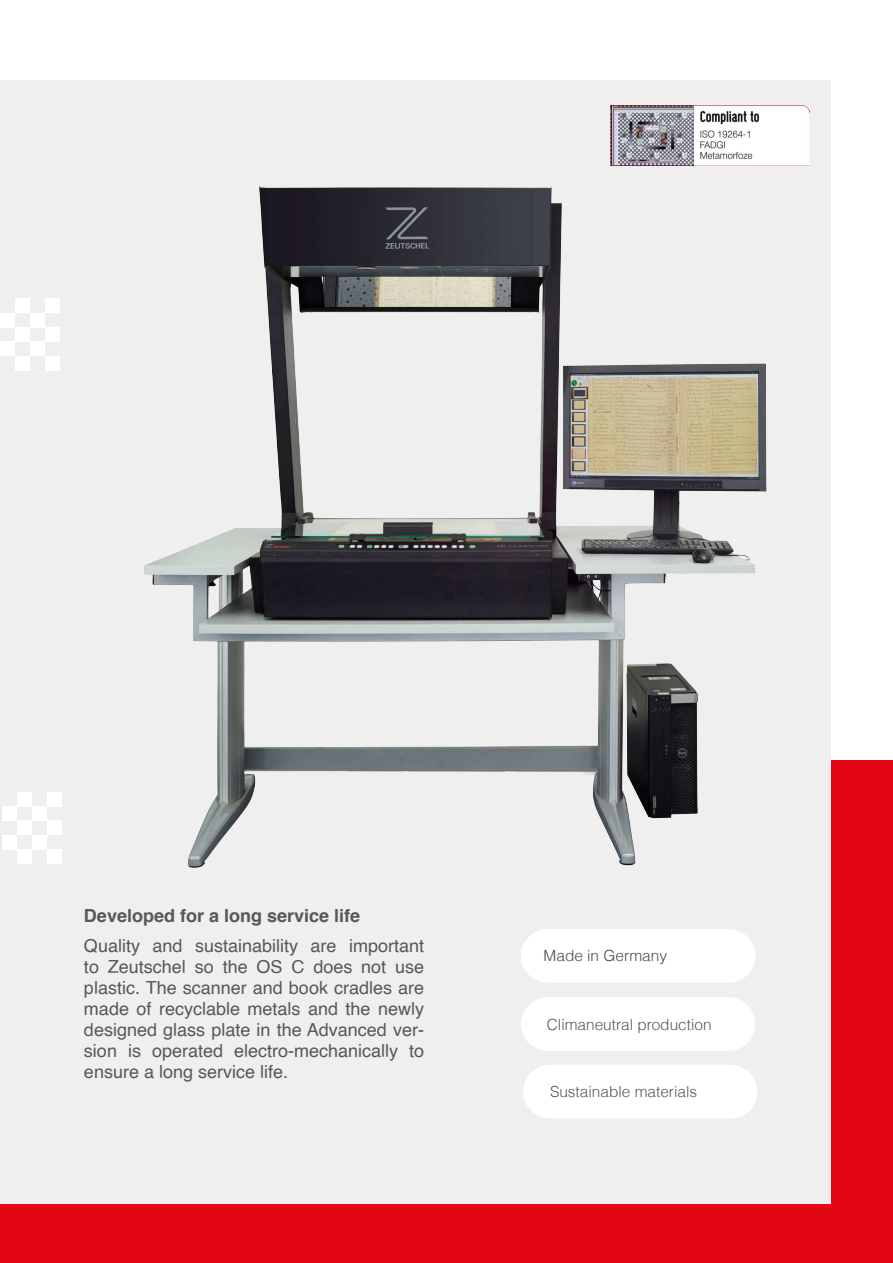
<style>
.page{position:relative;width:893px;height:1263px;background:#fff}
.page>*{position:absolute;margin:0;border:0;box-sizing:border-box;transform-origin:0 0}
.t1{font:18px/21px "Helvetica";color:#575756;text-align:justify}
.t2{font:700 18px "Helvetica";color:#575756}
.t3{font:300 15.45px "Helvetica";color:#575756}
.t4{font:300 15.45px "Helvetica";color:#4a4a49}
</style>
<div class="page">
<div style="left:0;top:760px;width:893px;height:503px;background:#e30613"></div>
<div style="left:0;top:760px;width:830px;height:443px;background:#efefef"></div>
<div style="left:0;top:80px;width:830px;height:698px;background:#efefef"></div>
<img style="left:144px;top:185px;width:623px;height:683px">
<div style="left:15px;top:356px;width:15px;height:15px;background:#fff"></div>
<div style="left:30px;top:342px;width:15px;height:14px;background:#fff"></div>
<div style="left:45px;top:356px;width:15px;height:15px;background:#fff"></div>
<div style="left:0;top:342px;width:15px;height:14px;background:#fff"></div>
<div style="left:15px;top:299px;width:15px;height:14px;background:#fff"></div>
<div style="left:45px;top:299px;width:15px;height:14px;background:#fff"></div>
<div style="left:15px;top:327px;width:15px;height:15px;background:#fff"></div>
<div style="left:30px;top:313px;width:15px;height:14px;background:#fff"></div>
<div style="left:45px;top:327px;width:15px;height:15px;background:#fff"></div>
<div style="left:0;top:313px;width:15px;height:15px;background:#fff"></div>
<img style="left:610px;top:106px;width:200px;height:60px">
<div style="left:521px;top:998px;width:234px;height:52px;background:#fff;border-radius:26px"></div>
<div style="left:521px;top:997px;width:234px;height:54px;border:1px solid #fff;border-radius:26px"></div>
<div style="left:524px;top:1065px;width:233px;height:53px;background:#fff;border-radius:26px"></div>
<div style="left:523px;top:1065px;width:234px;height:53px;border:1px solid #fff;border-radius:26px"></div>
<div style="left:521px;top:930px;width:234px;height:52px;background:#fff;border-radius:26px"></div>
<div style="left:521px;top:929px;width:234px;height:54px;border:1px solid #fff;border-radius:26px"></div>
<div style="left:17px;top:849px;width:15px;height:15px;background:#fff"></div>
<div style="left:32px;top:835px;width:14px;height:14px;background:#fff"></div>
<div style="left:47px;top:849px;width:14px;height:15px;background:#fff"></div>
<div style="left:2px;top:835px;width:15px;height:14px;background:#fff"></div>
<div style="left:17px;top:792px;width:15px;height:14px;background:#fff"></div>
<div style="left:47px;top:792px;width:15px;height:14px;background:#fff"></div>
<div style="left:17px;top:820px;width:15px;height:15px;background:#fff"></div>
<div style="left:32px;top:806px;width:15px;height:14px;background:#fff"></div>
<div style="left:47px;top:820px;width:14px;height:15px;background:#fff"></div>
<div style="left:2px;top:806px;width:15px;height:15px;background:#fff"></div>
<p class="t2" style="left:84px;top:909px;width:278px">Developed for a long service life</p>
<p class="t1" style="left:84px;top:937px;width:342px">Quality and sustainability are important to Zeutschel so the OS C does not use plastic. The scanner and book cradles are made of recyclable metals and the newly designed glass plate in the Advanced ver&shy;sion is operated electro-mechanically to ensure a long service life.</p>
<p class="t4" style="left:544px;top:950px;width:125px">Made in Germany</p>
<p class="t3" style="left:547px;top:1018px;width:166px">Climaneutral production</p>
<p class="t3" style="left:550px;top:1086px;width:149px">Sustainable materials</p>
</div>
